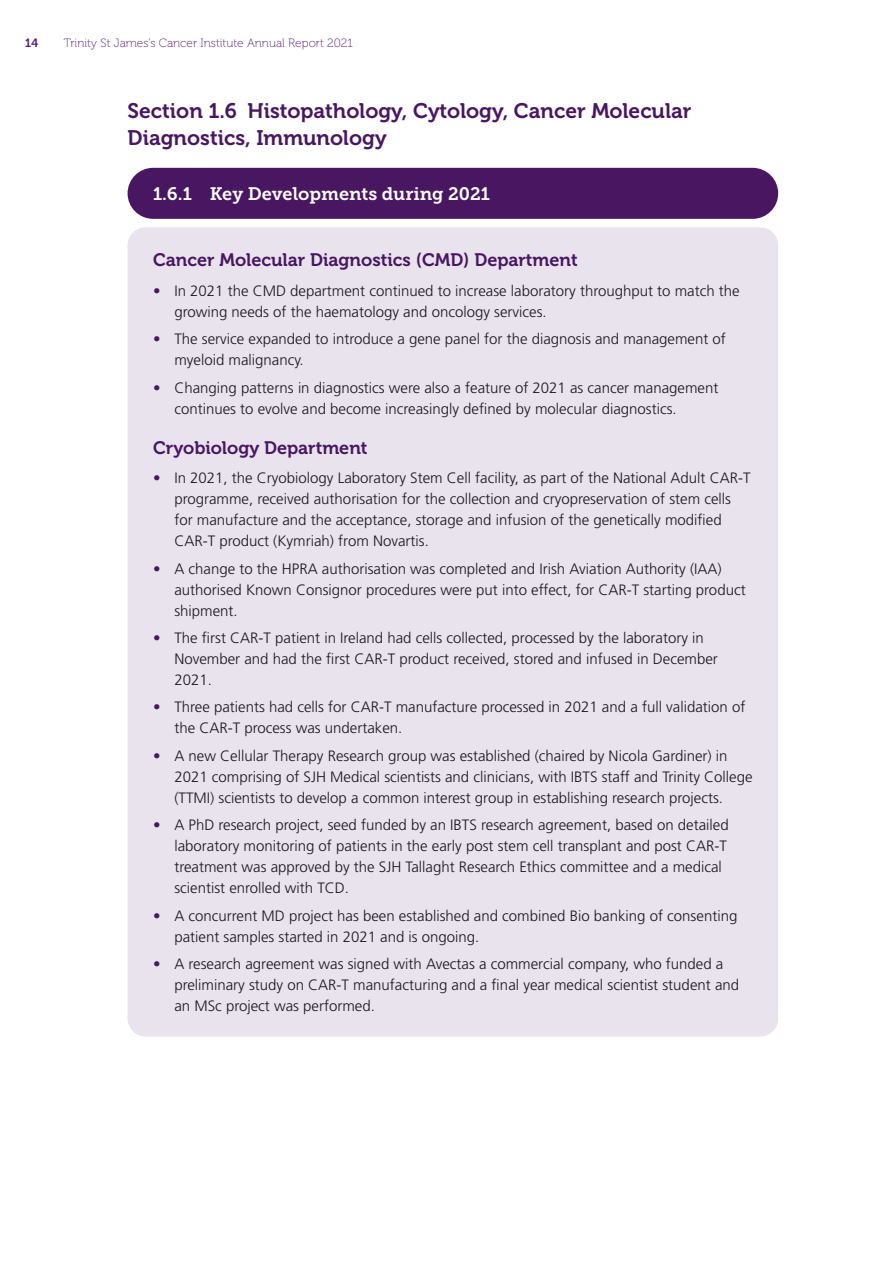
<style>
.page{position:relative;width:893px;height:1263px;background:#fff}
.page>*{position:absolute;margin:0;border:0;box-sizing:border-box;transform-origin:0 0}
.t1{font:21px/27px "Museo 700";color:#491661}
.t2{font:18px "Museo 700";color:#491661}
.Box_Head{font:18px "Museo Slab 700";color:#fff}
.t3{font:300 15px/21px "Frutiger LT Std";color:#1a171c}
.t4{font:12px "Museo 100";color:#591e76}
.t5{font:12px "Museo Slab 700";color:#591e76}
.s1{color:#491661}
</style>
<div class="page">
<div style="left:128px;top:168px;width:650px;height:51px;background:#491661;border-radius:26px"></div>
<div style="left:128px;top:227px;width:650px;height:809px;background:#e8e3ed;border-radius:18px"></div>
<p class="t5" style="left:25px;top:36px;width:15px">14</p>
<p class="t4" style="left:64px;top:37px;width:291px">Trinity St James’s Cancer Institute Annual Report 2021</p>
<h2 class="t1" style="left:128px;top:97px;width:565px">Section 1.6 Histopathology, Cytology, Cancer Molecular<br>Diagnostics, Immunology</h2>
<p class="Box_Head" style="left:153px;top:184px;width:338px">1.6.1 Key Developments during 2021</p>
<h3 class="t2" style="left:153px;top:250px;width:426px">Cancer Molecular Diagnostics (CMD) Department</h3>
<p class="t3" style="left:174px;top:280px;width:567px;text-indent:-21px"><span class="s1">•</span> In 2021 the CMD department continued to increase laboratory throughput to match the growing needs of the haematology and oncology services.</p>
<p class="t3" style="left:174px;top:329px;width:553px;text-indent:-21px"><span class="s1">•</span> The service expanded to introduce a gene panel for the diagnosis and management of myeloid malignancy.</p>
<p class="t3" style="left:174px;top:377px;width:546px;text-indent:-21px"><span class="s1">•</span> Changing patterns in diagnostics were also a feature of 2021 as cancer management continues to evolve and become increasingly defined by molecular diagnostics.</p>
<h3 class="t2" style="left:153px;top:438px;width:216px">Cryobiology Department</h3>
<p class="t3" style="left:174px;top:468px;width:578px;text-indent:-21px"><span class="s1">•</span> In 2021, the Cryobiology Laboratory Stem Cell facility, as part of the National Adult CAR-T programme, received authorisation for the collection and cryopreservation of stem cells for manufacture and the acceptance, storage and infusion of the genetically modified CAR-T product (Kymriah) from Novartis.</p>
<p class="t3" style="left:174px;top:558px;width:573px;text-indent:-21px"><span class="s1">•</span> A change to the HPRA authorisation was completed and Irish Aviation Authority (IAA) authorised Known Consignor procedures were put into effect, for CAR-T starting product shipment.</p>
<p class="t3" style="left:174px;top:628px;width:545px;text-indent:-21px"><span class="s1">•</span> The first CAR-T patient in Ireland had cells collected, processed by the laboratory in<br>November and had the first CAR-T product received, stored and infused in December<br>2021.</p>
<p class="t3" style="left:174px;top:697px;width:572px;text-indent:-21px"><span class="s1">•</span> Three patients had cells for CAR-T manufacture processed in 2021 and a full validation of the CAR-T process was undertaken.</p>
<p class="t3" style="left:174px;top:745px;width:580px;text-indent:-21px"><span class="s1">•</span> A new Cellular Therapy Research group was established (chaired by Nicola Gardiner) in<br>2021 comprising of SJH Medical scientists and clinicians, with IBTS staff and Trinity College (TTMI) scientists to develop a common interest group in establishing research projects.</p>
<p class="t3" style="left:174px;top:815px;width:556px;text-indent:-21px"><span class="s1">•</span> A PhD research project, seed funded by an IBTS research agreement, based on detailed laboratory monitoring of patients in the early post stem cell transplant and post CAR-T treatment was approved by the SJH Tallaght Research Ethics committee and a medical scientist enrolled with TCD.</p>
<p class="t3" style="left:174px;top:905px;width:564px;text-indent:-21px"><span class="s1">•</span> A concurrent MD project has been established and combined Bio banking of consenting patient samples started in 2021 and is ongoing.</p>
<p class="t3" style="left:174px;top:953px;width:566px;text-indent:-21px"><span class="s1">•</span> A research agreement was signed with Avectas a commercial company, who funded a preliminary study on CAR-T manufacturing and a final year medical scientist student and an MSc project was performed.</p>
</div>
